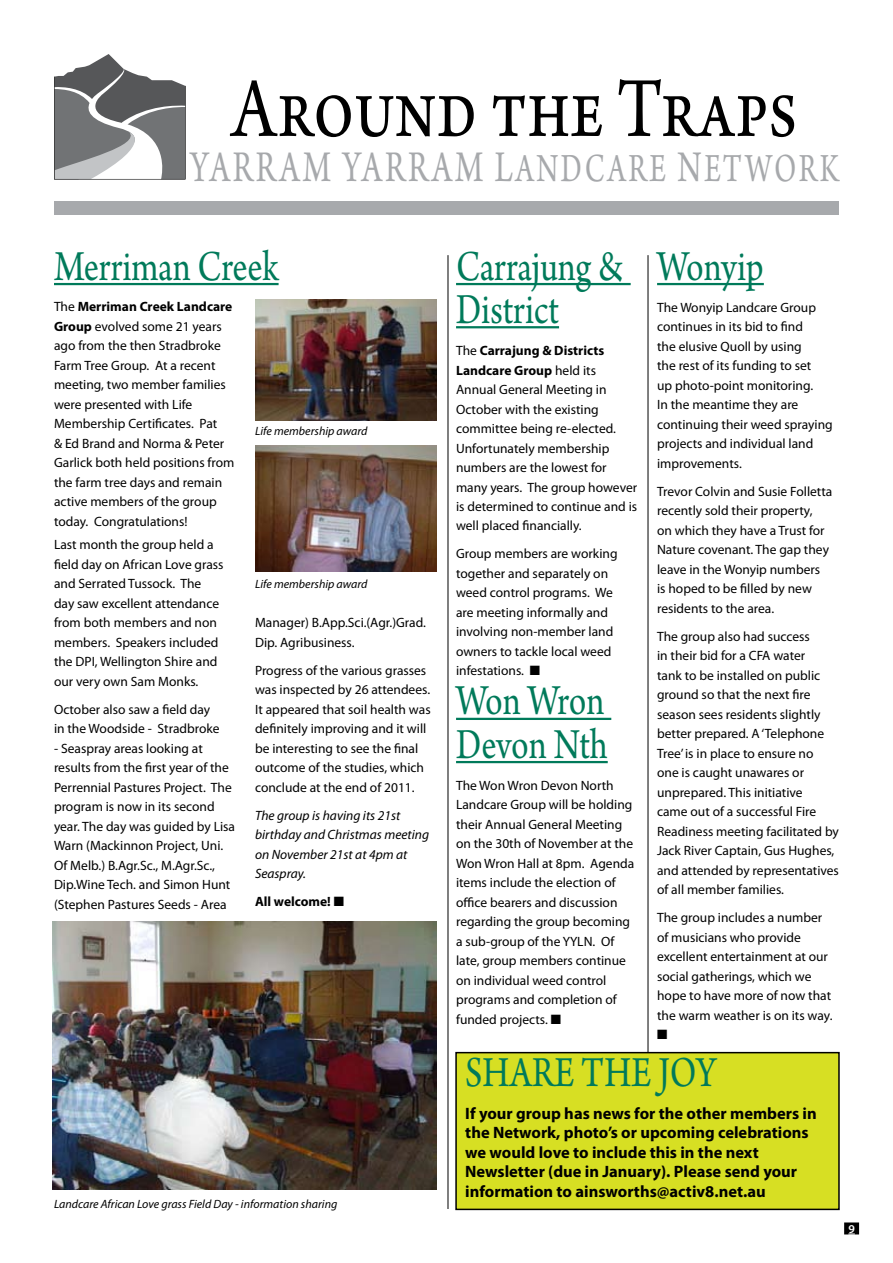
<style>
.page{position:relative;width:893px;height:1263px;background:#fff}
.page>*{position:absolute;margin:0;border:0;box-sizing:border-box;transform-origin:0 0}
.t1{font:90px "Arno Pro";color:#000;scale:.8 1}
.t2{font:46.2px "Arno Pro";letter-spacing:.085em;color:#a7a9ac;scale:.71 1}
.t3{font:45px/43.2px "Arno Pro";letter-spacing:-.005em;color:#007a5a;scale:.8 1}
.t4{font:700 16.5px/19.5px "Myriad Pro";color:#000}
.t5{font:13.5px/19.5px "Myriad Pro";color:#000}
.t6{font:italic 13.5px/19.5px "Myriad Pro";color:#000}
.t7{font:700 13.5px "Myriad Pro";color:#000}
.t8{font:13.5px "Zapf Dingbats ITC";color:#000}
.t9{font:italic 12px "Myriad Pro";color:#000}
.t10{font:600 12px "Myriad Pro";color:#fff}
.s1{font-size:42px}
.s2{font-weight:700}
</style>
<div class="page">
<div style="left:54px;top:202px;width:785px;height:13px;background:#a7a9ac"></div>
<svg style="left:54px;top:54px;width:132px;height:126px"></svg>
<div style="left:844px;top:1222px;width:15px;height:12px;background:#000"></div>
<hr style="left:54px;top:283px;width:225px;height:2px;background:#007a5a">
<hr style="left:456px;top:718px;width:155px;height:2px;background:#007a5a">
<hr style="left:456px;top:761px;width:152px;height:2px;background:#007a5a">
<hr style="left:657px;top:283px;width:107px;height:2px;background:#007a5a">
<hr style="left:456px;top:283px;width:175px;height:2px;background:#007a5a">
<hr style="left:456px;top:326px;width:103px;height:2px;background:#007a5a">
<img style="left:255px;top:300px;width:182px;height:121px">
<img style="left:255px;top:446px;width:182px;height:125px">
<img style="left:53px;top:921px;width:384px;height:268px">
<hr style="left:448px;top:255px;width:1px;height:954px;background:#000">
<hr style="left:648px;top:255px;width:1px;height:954px;background:#000">
<div style="left:456px;top:1053px;width:383px;height:156px;background:#d7df23"></div>
<div style="left:455px;top:1052px;width:385px;height:158px;border:2px solid #000"></div>
<h1 class="t1" style="left:232px;top:57px;width:708px">Around the Traps</h1>
<h2 class="t2" style="left:190px;top:140px;width:915px">YARRAM YARRAM L<span class="s1">ANDCARE</span> N<span class="s1">ETWORK</span></h2>
<h3 class="t3" style="left:54px;top:247px;width:282px">Merriman Creek</h3>
<p class="t5" style="left:54px;top:297px;width:182px">The <span class="s2">Merriman Creek Landcare<br>Group</span> evolved some 21 years ago from the then Stradbroke<br>Farm Tree Group. At a recent meeting, two member families were presented with Life<br>Membership Certificates. Pat<br>&amp; Ed Brand and Norma &amp; Peter<br>Garlick both held positions from the farm tree days and remain active members of the group today. Congratulations!</p>
<p class="t5" style="left:54px;top:535px;width:171px">Last month the group held a field day on African Love grass and Serrated Tussock. The day saw excellent attendance from both members and non members. Speakers included the DPI, Wellington Shire and our very own Sam Monks.</p>
<p class="t5" style="left:54px;top:699px;width:167px">October also saw a field day in the Woodside - Stradbroke</p>
<p class="t5" style="left:54px;top:738px;width:183px">- Seaspray areas looking at results from the first year of the<br>Perrennial Pastures Project. The program is now in its second year. The day was guided by Lisa<br>Warn (Mackinnon Project, Uni.<br>Of Melb.) B.Agr.Sc., M.Agr.Sc.,<br>Dip.Wine Tech. and Simon Hunt (Stephen Pastures Seeds - Area</p>
<p class="t9" style="left:255px;top:424px;width:114px">Life membership award</p>
<p class="t9" style="left:255px;top:577px;width:114px">Life membership award</p>
<p class="t5" style="left:255px;top:613px;width:173px">Manager) B.App.Sci.(Agr.)Grad.<br>Dip. Agribusiness.</p>
<p class="t5" style="left:255px;top:660px;width:177px">Progress of the various grasses was inspected by 26 attendees.<br>It appeared that soil health was definitely improving and it will be interesting to see the final outcome of the studies, which conclude at the end of 2011.</p>
<p class="t6" style="left:255px;top:805px;width:176px">The group is having its 21st birthday and Christmas meeting on November 21st at 4pm at<br>Seaspray.</p>
<p class="t7" style="left:255px;top:893px;width:91px">All welcome! ■</p>
<p class="t9" style="left:54px;top:1196px;width:285px">Landcare African Love grass Field Day - information sharing</p>
<h3 class="t3" style="left:456px;top:247px;width:211px">Carrajung &amp;<br>District</h3>
<p class="t5" style="left:456px;top:340px;width:183px">The <span class="s2">Carrajung &amp; Districts<br>Landcare Group</span> held its<br>Annual General Meeting in<br>October with the existing committee being re-elected.<br>Unfortunately membership numbers are the lowest for many years. The group however is determined to continue and is well placed financially.</p>
<p class="t5" style="left:456px;top:544px;width:163px">Group members are working together and separately on weed control programs. We are meeting informally and involving non-member land owners to tackle local weed infestations. ■</p>
<h3 class="t3" style="left:456px;top:682px;width:191px">Won Wron<br>Devon Nth</h3>
<p class="t5" style="left:456px;top:775px;width:180px">The Won Wron Devon North<br>Landcare Group will be holding their Annual General Meeting on the 30th of November at the<br>Won Wron Hall at 8pm. Agenda items include the election of office bearers and discussion regarding the group becoming a sub-group of the YYLN. Of late, group members continue on individual weed control programs and completion of funded projects. ■</p>
<h3 class="t3" style="left:657px;top:247px;width:134px">Wonyip</h3>
<p class="t5" style="left:657px;top:297px;width:177px">The Wonyip Landcare Group continues in its bid to find<br>the elusive Quoll by using<br>the rest of its funding to set<br>up photo-point monitoring.<br>In the meantime they are continuing their weed spraying projects and individual land improvements.</p>
<p class="t5" style="left:657px;top:481px;width:177px">Trevor Colvin and Susie Folletta recently sold their property,<br>on which they have a Trust for<br>Nature covenant. The gap they leave in the Wonyip numbers<br>is hoped to be filled by new residents to the area.</p>
<p class="t5" style="left:657px;top:626px;width:183px">The group also had success<br>in their bid for a CFA water<br>tank to be installed on public ground so that the next fire season sees residents slightly better prepared. A ‘Telephone<br>Tree’ is in place to ensure no<br>one is caught unawares or unprepared. This initiative<br>came out of a successful Fire<br>Readiness meeting facilitated by<br>Jack River Captain, Gus Hughes, and attended by representatives of all member families.</p>
<p class="t5" style="left:657px;top:908px;width:177px">The group includes a number of musicians who provide excellent entertainment at our social gatherings, which we hope to have more of now that the warm weather is on its way.</p>
<p class="t8" style="left:657px;top:1028px;width:12px">■</p>
<h3 class="t3" style="left:465px;top:1053px;width:315px">SHARE THE JOY</h3>
<p class="t4" style="left:465px;top:1103px;width:353px">If your group has news for the other members in the Network, photo’s or upcoming celebrations we would love to include this in the next Newsletter (due in January). Please send your information to ainsworths@activ8.net.au</p>
<p class="t10" style="left:848px;top:1221px;width:8px">9</p>
</div>
